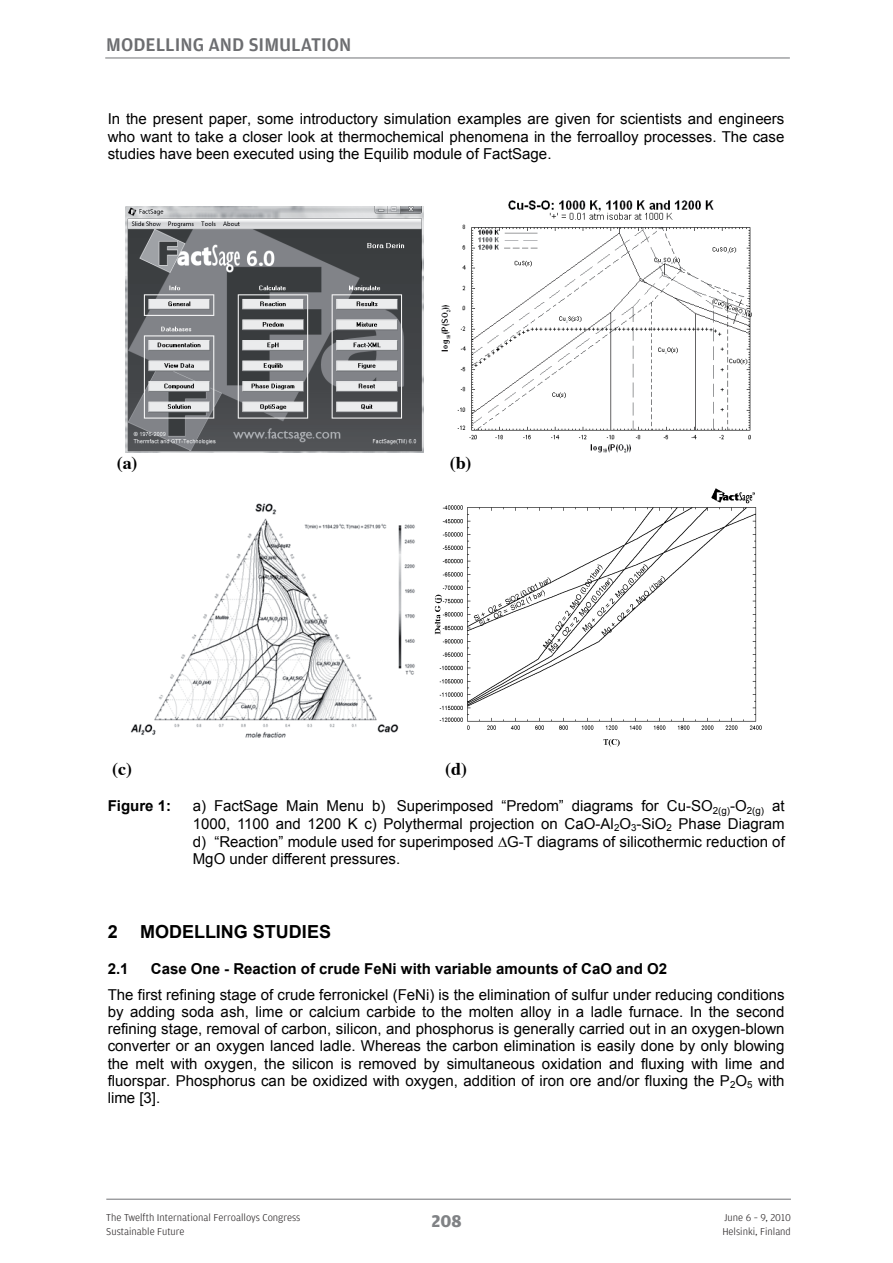
<style>
.page{position:relative;width:893px;height:1263px;background:#fff}
.page>*{position:absolute;margin:0;border:0;box-sizing:border-box;transform-origin:0 0}
.t1{font:500 19.5px "Amplitude";color:#6c6d70}
.t2{font:700 18px "Arial";color:#000}
.t3{font:700 18px "Times";color:#000}
.t4{font:700 18px "Amplitude";color:#808285}
.t5{font:15px/17.2px "Arial";color:#000;text-align:justify}
.t6{font:700 15px "Arial";color:#000}
.t7{font:300 10.5px/13.5px "Amplitude";color:#231f20}
</style>
<div class="page">
<hr style="left:105px;top:57px;width:685px;height:2px;background:#808285">
<hr style="left:106px;top:1198px;width:685px;height:2px;background:#808285">
<img style="left:126px;top:206px;width:298px;height:246px">
<img style="left:442px;top:200px;width:310px;height:252px">
<img style="left:130px;top:503px;width:285px;height:235px">
<img style="left:434px;top:488px;width:328px;height:259px">
<h1 class="t1" style="left:106px;top:34px;width:247px">MODELLING AND SIMULATION</h1>
<p class="t5" style="left:108px;top:111px;width:678px">In the present paper, some introductory simulation examples are given for scientists and engineers who want to take a closer look at thermochemical phenomena in the ferroalloy processes. The case studies have been executed using the Equilib module of FactSage.</p>
<p class="t3" style="left:117px;top:445px;width:22px">(a)</p>
<p class="t3" style="left:450px;top:445px;width:23px">(b)</p>
<p class="t3" style="left:112px;top:752px;width:21px">(c)</p>
<p class="t3" style="left:445px;top:752px;width:23px">(d)</p>
<p class="t6" style="left:108px;top:796px;width:65px">Figure 1:</p>
<p class="t5" style="left:193px;top:797px;width:594px">a) FactSage Main Menu b) Superimposed “Predom” diagrams for Cu-SO<sub>2(g)</sub>-O<sub>2(g)</sub> at 1000, 1100 and 1200 K c) Polythermal projection on CaO-Al<sub>2</sub>O<sub>3</sub>-SiO<sub>2</sub> Phase Diagram d) “Reaction” module used for superimposed ∆G-T diagrams of silicothermic reduction of MgO under different pressures.</p>
<p class="t2" style="left:108px;top:919px;width:225px">2 MODELLING STUDIES</p>
<p class="t6" style="left:108px;top:958px;width:22px">2.1</p>
<p class="t6" style="left:151px;top:958px;width:518px">Case One - Reaction of crude FeNi with variable amounts of CaO and O2</p>
<p class="t5" style="left:108px;top:986px;width:678px">The first refining stage of crude ferronickel (FeNi) is the elimination of sulfur under reducing conditions by adding soda ash, lime or calcium carbide to the molten alloy in a ladle furnace. In the second refining stage, removal of carbon, silicon, and phosphorus is generally carried out in an oxygen-blown converter or an oxygen lanced ladle. Whereas the carbon elimination is easily done by only blowing the melt with oxygen, the silicon is removed by simultaneous oxidation and fluxing with lime and fluorspar. Phosphorus can be oxidized with oxygen, addition of iron ore and/or fluxing the P<sub>2</sub>O<sub>5</sub> with lime [3].</p>
<p class="t7" style="left:106px;top:1211px;width:196px">The Twelfth International Ferroalloys Congress<br>Sustainable Future</p>
<p class="t7" style="left:722px;top:1211px;width:70px">June 6 – 9, 2010<br>Helsinki, Finland</p>
<p class="t4" style="left:431px;top:1210px;width:32px">208</p>
</div>
